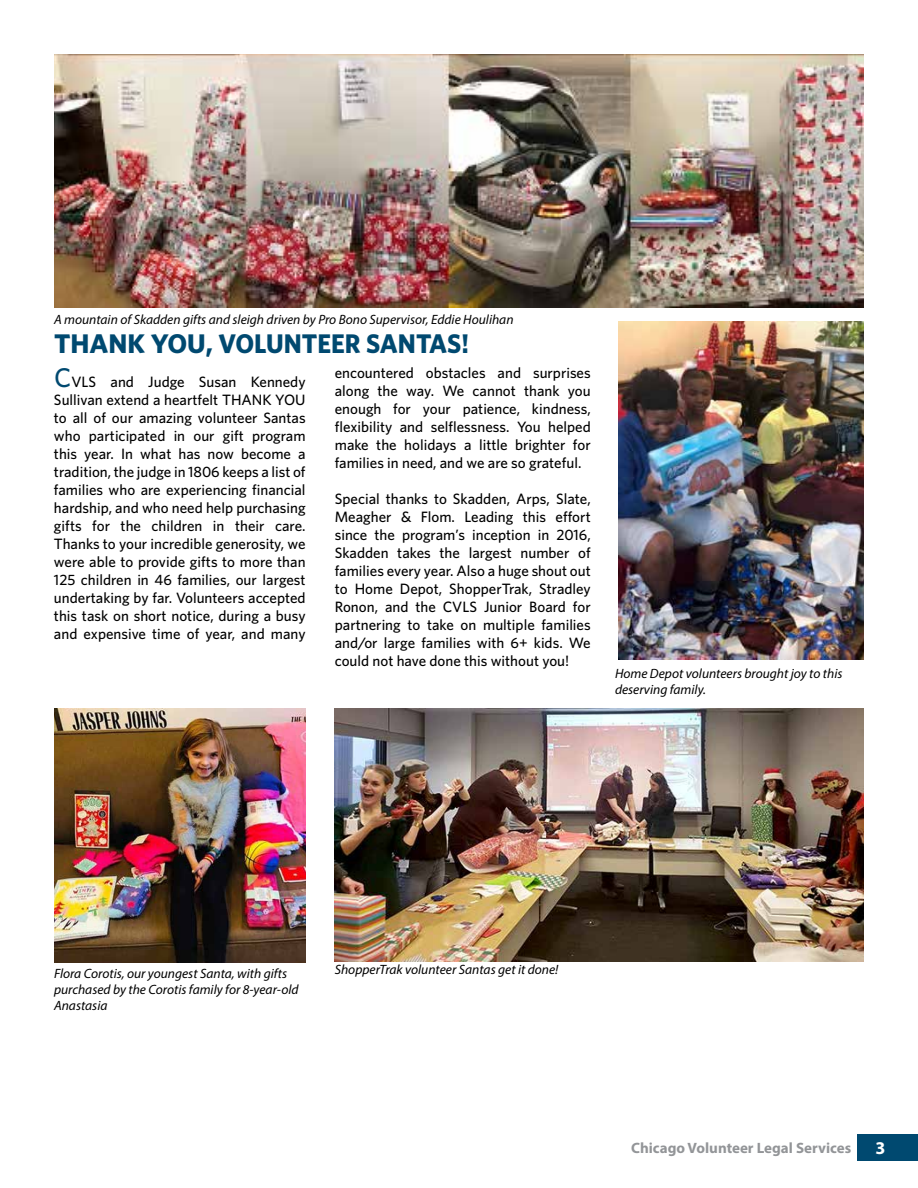
<style>
.page{position:relative;width:918px;height:1188px;background:#fff}
.page>*{position:absolute;margin:0;border:0;box-sizing:border-box;transform-origin:0 0}
.t1{font:700 27px "Whitney";color:#004970}
.t2{font:700 18px "Myriad Pro";color:#fff}
.t3{font:500 15px/18px "Whitney";color:#000;text-align:justify}
.t4{font:700 15px "Myriad Pro";color:#939598}
.t5{font:italic 13.5px/16.2px "Myriad Pro";color:#000}
.s1{font-size:27px;color:#004970}
</style>
<div class="page">
<div style="left:858px;top:1134px;width:60px;height:27px;background:#004970"></div>
<img style="left:618px;top:322px;width:246px;height:337px">
<img style="left:335px;top:708px;width:529px;height:253px">
<img style="left:54px;top:54px;width:810px;height:253px">
<img style="left:54px;top:708px;width:252px;height:254px">
<p class="t5" style="left:54px;top:311px;width:461px">A mountain of Skadden gifts and sleigh driven by Pro Bono Supervisor, Eddie Houlihan</p>
<h1 class="t1" style="left:54px;top:327px;width:417px">THANK YOU, VOLUNTEER SANTAS!</h1>
<p class="t3" style="left:54px;top:372px;width:253px"><span class="s1">C</span>VLS and Judge Susan Kennedy Sullivan extend a heartfelt THANK YOU to all of our amazing volunteer Santas who participated in our gift program this year. In what has now become a tradition, the judge in 1806 keeps a list of families who are experiencing financial hardship, and who need help purchasing gifts for the children in their care.<br>Thanks to your incredible generosity, we were able to provide gifts to more than 125 children in 46 families, our largest undertaking by far. Volunteers accepted this task on short notice, during a busy and expensive time of year, and many</p>
<p class="t3" style="left:335px;top:364px;width:257px">encountered obstacles and surprises along the way. We cannot thank you enough for your patience, kindness, flexibility and selflessness. You helped make the holidays a little brighter for families in need, and we are so grateful.</p>
<p class="t3" style="left:335px;top:490px;width:257px">Special thanks to Skadden, Arps, Slate, Meagher &amp; Flom. Leading this effort since the program’s inception in 2016, Skadden takes the largest number of families every year. Also a huge shout out to Home Depot, ShopperTrak, Stradley Ronon, and the CVLS Junior Board for partnering to take on multiple families and/or large families with 6+ kids. We could not have done this without you!</p>
<p class="t5" style="left:615px;top:665px;width:229px">Home Depot volunteers brought joy to this deserving family.</p>
<p class="t5" style="left:54px;top:965px;width:246px">Flora Corotis, our youngest Santa, with gifts purchased by the Corotis family for 8-year-old<br>Anastasia</p>
<p class="t5" style="left:335px;top:961px;width:225px">ShopperTrak volunteer Santas get it done!</p>
<p class="t4" style="left:631px;top:1138px;width:222px">Chicago Volunteer Legal Services</p>
<p class="t2" style="left:876px;top:1136px;width:11px">3</p>
</div>
